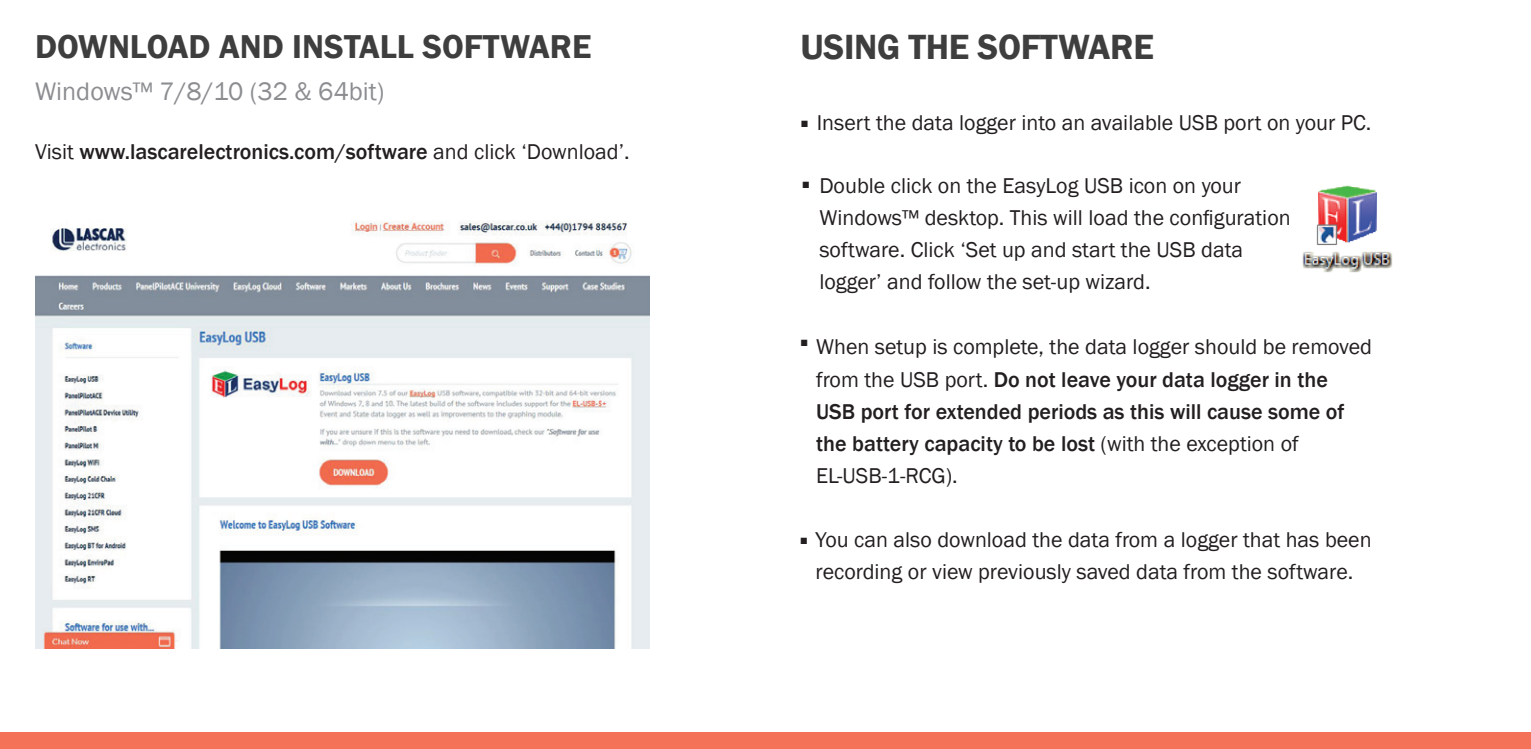
<style>
.page{position:relative;width:1531px;height:749px;background:#fff}
.page>*{position:absolute;margin:0;border:0;box-sizing:border-box;transform-origin:0 0}
.t1{font:600 36px "Franklin Gothic";letter-spacing:-.01em;color:#3e3e3f}
.t2{font:600 34px "Franklin Gothic";color:#3e3e3f}
.t3{font:26px "Franklin Gothic";color:#8b8d90}
.t4{font:22px/32px "Franklin Gothic";color:#231f20}
.t5{font:500 22px/32px "Franklin Gothic";color:#231f20}
.s1{font-weight:400}
.s2{font-weight:600;font-size:40px}
</style>
<div class="page">
<img style="left:1302px;top:185px;width:91px;height:88px">
<div style="left:0;top:732px;width:1531px;height:16px;background:#f37258"></div>
<img style="left:35px;top:220px;width:614px;height:428px">
<h2 class="t2" style="left:35px;top:26px;width:558px">DOWNLOAD AND INSTALL SOFTWARE</h2>
<h1 class="t1" style="left:800px;top:25px;width:355px">USING THE SOFTWARE</h1>
<p class="t3" style="left:35px;top:75px;width:351px">Windows™ 7/8/10 (32 &amp; 64bit)</p>
<p class="t5" style="left:35px;top:136px;width:596px"><span class="s1">Visit</span> www.lascarelectronics.com/software <span class="s1">and click ‘Download’.</span></p>
<p class="t4" style="left:799px;top:107px;width:573px"><span class="s2">.</span> Insert the data logger into an available USB port on your PC.</p>
<p class="t4" style="left:819px;top:170px;width:473px;text-indent:-19px"><sup>.</sup> Double click on the EasyLog USB icon on your Windows™ desktop. This will load the configuration software. Click ‘Set up and start the USB data logger’ and follow the set-up wizard.</p>
<p class="t5" style="left:816px;top:331px;width:557px;text-indent:-17px"><sup>.</sup> <span class="s1">When setup is complete, the data logger should be removed from the USB port.</span> Do not leave your data logger in the USB port for extended periods as this will cause some of the battery capacity to be lost <span class="s1">(with the exception of EL-USB-1-RCG).</span></p>
<p class="t4" style="left:799px;top:524px;width:574px;text-align:center"><sup>.</sup> You can also download the data from a logger that has been recording or view previously saved data from the software.</p>
</div>
